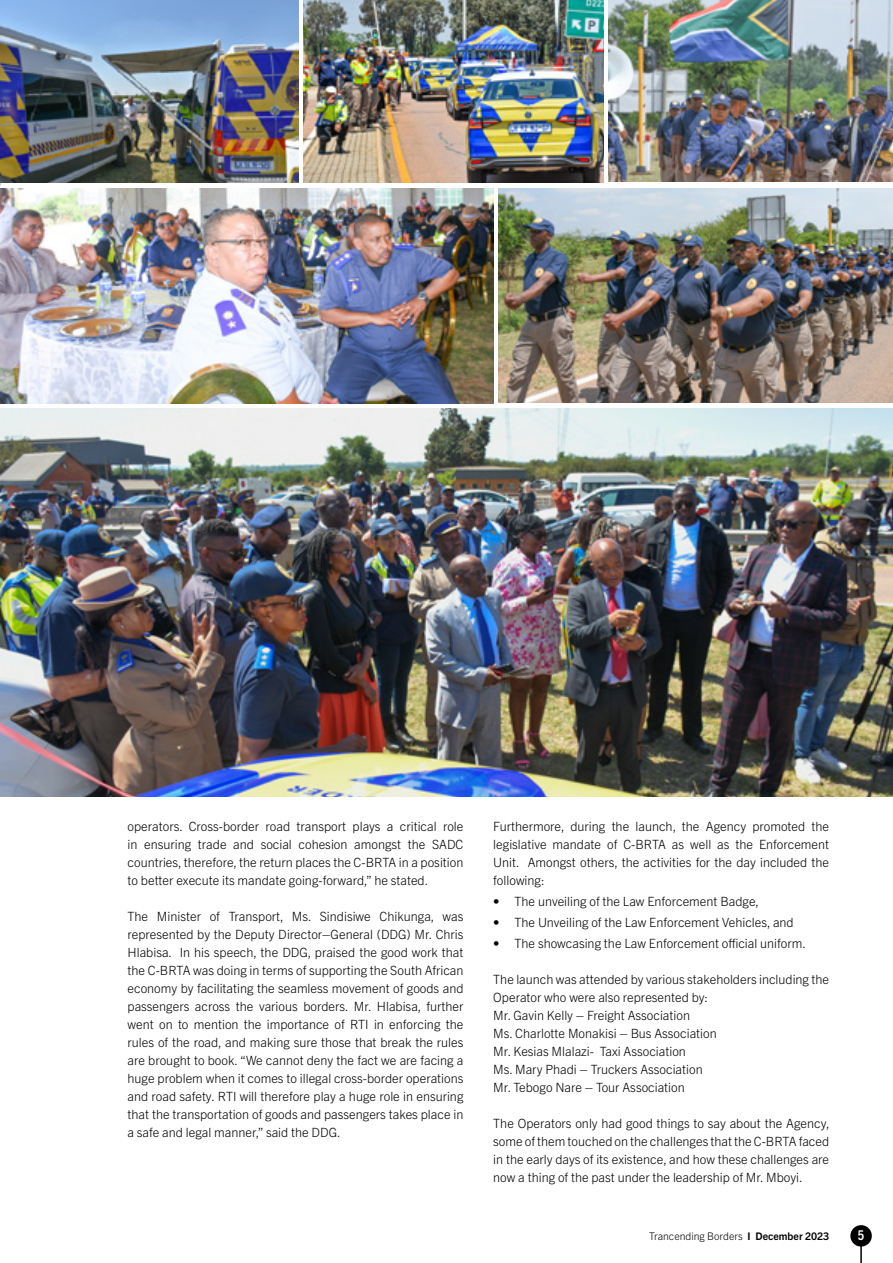
<style>
.page{position:relative;width:893px;height:1263px;background:#fff}
.page>*{position:absolute;margin:0;border:0;box-sizing:border-box;transform-origin:0 0}
.t1{font:700 condensed 13.5px "Trade Gothic Next LT Pro";color:#fff}
.t2{font:300 12.75px/18px "Trade Gothic Next LT Pro";color:#000;text-align:justify}
.t3{font:300 10.5px "Trade Gothic Next LT Pro";color:#000}
.s1{font-weight:700}
</style>
<div class="page">
<hr style="left:860px;top:1240px;width:2px;height:23px;background:#000">
<div style="left:850px;top:1225px;width:22px;height:21px;background:#000;border-radius:50%"></div>
<img style="left:0;top:0;width:299px;height:183px">
<img style="left:304px;top:0;width:300px;height:183px">
<img style="left:608px;top:0;width:285px;height:182px">
<img style="left:499px;top:189px;width:394px;height:214px">
<img style="left:0;top:189px;width:493px;height:215px">
<img style="left:0;top:408px;width:893px;height:389px">
<p class="t2" style="left:128px;top:816px;width:337px">operators. Cross-border road transport plays a critical role in ensuring trade and social cohesion amongst the SADC countries, therefore, the return places the C-BRTA in a position to better execute its mandate going-forward,” he stated.</p>
<p class="t2" style="left:128px;top:906px;width:337px">The Minister of Transport, Ms. Sindisiwe Chikunga, was represented by the Deputy Director–General (DDG) Mr. Chris Hlabisa. In his speech, the DDG, praised the good work that the C-BRTA was doing in terms of supporting the South African economy by facilitating the seamless movement of goods and passengers across the various borders. Mr. Hlabisa, further went on to mention the importance of RTI in enforcing the rules of the road, and making sure those that break the rules are brought to book. “We cannot deny the fact we are facing a huge problem when it comes to illegal cross-border operations and road safety. RTI will therefore play a huge role in ensuring that the transportation of goods and passengers takes place in a safe and legal manner,” said the DDG.</p>
<p class="t2" style="left:493px;top:816px;width:337px">Furthermore, during the launch, the Agency promoted the legislative mandate of C-BRTA as well as the Enforcement Unit. Amongst others, the activities for the day included the following:</p>
<p class="t2" style="left:493px;top:891px;width:267px">• The unveiling of the Law Enforcement Badge,</p>
<p class="t2" style="left:493px;top:912px;width:302px">• The Unveiling of the Law Enforcement Vehicles, and</p>
<p class="t2" style="left:493px;top:933px;width:314px">• The showcasing the Law Enforcement official uniform.</p>
<p class="t2" style="left:493px;top:969px;width:337px;text-align:left">The launch was attended by various stakeholders including the Operator who were also represented by:<br>Mr. Gavin Kelly – Freight Association<br>Ms. Charlotte Monakisi – Bus Association<br>Mr. Kesias Mlalazi- Taxi Association<br>Ms. Mary Phadi – Truckers Association<br>Mr. Tebogo Nare – Tour Association</p>
<p class="t2" style="left:493px;top:1113px;width:338px">The Operators only had good things to say about the Agency, some of them touched on the challenges that the C-BRTA faced in the early days of its existence, and how these challenges are now a thing of the past under the leadership of Mr. Mboyi.</p>
<p class="t3" style="left:649px;top:1229px;width:181px">Trancending Borders <span class="s1">I December 2023</span></p>
<p class="t1" style="left:858px;top:1226px;width:8px">5</p>
</div>
